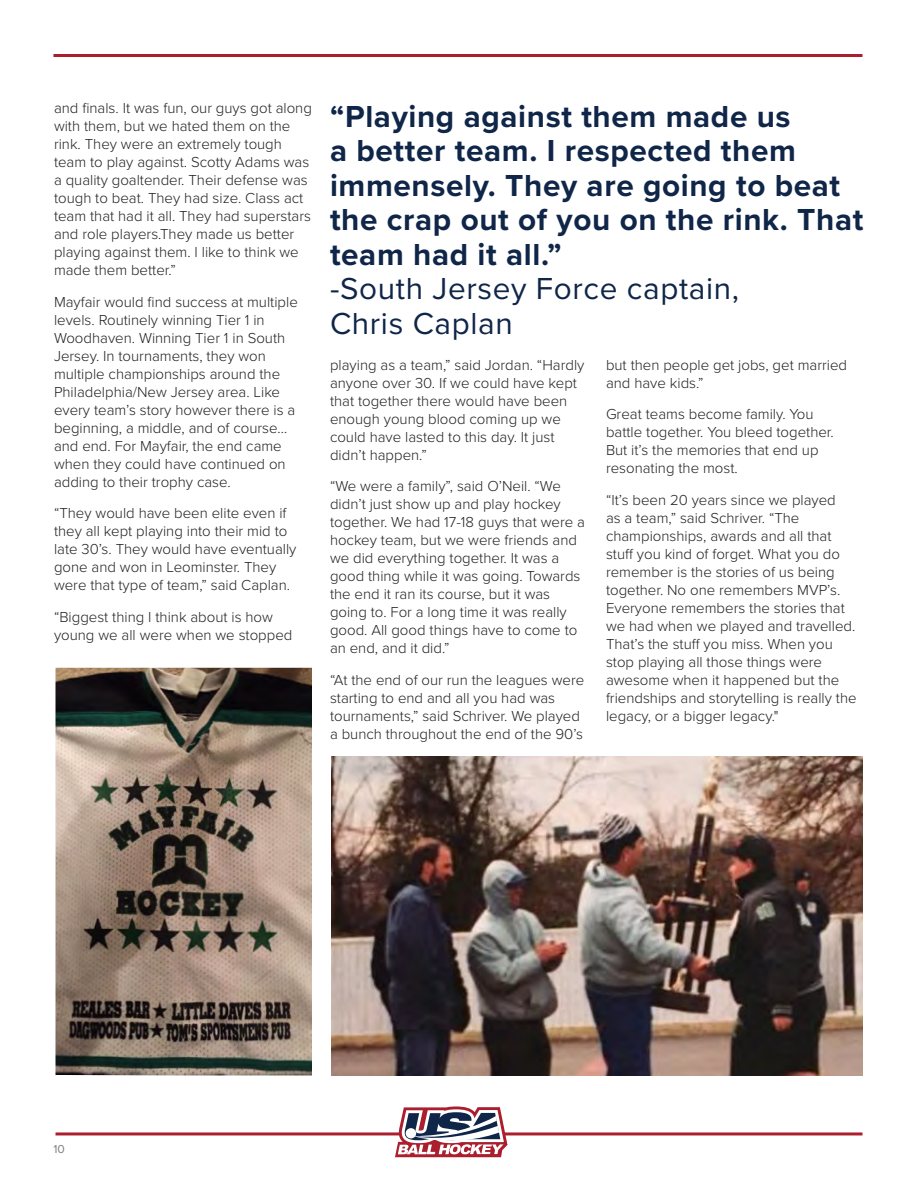
<style>
.page{position:relative;width:918px;height:1188px;background:#fff}
.page>*{position:absolute;margin:0;border:0;box-sizing:border-box;transform-origin:0 0}
.Header_1a{font:700 31.5px/34.5px "Proxima Nova";letter-spacing:.02em;color:#102649}
.Header_1a-2{font:31.5px "Proxima Nova";letter-spacing:.02em;color:#102649}
.Body_Copy{font:300 15px/18px "Proxima Nova";color:#231f20}
.t1{font:12px "Proxima Nova";color:#7f7e81}
</style>
<div class="page">
<hr style="left:56px;top:1132px;width:806px;height:3px;background:#aa1e2d">
<svg style="left:395px;top:1107px;width:112px;height:50px"></svg>
<hr style="left:53px;top:54px;width:809px;height:3px;background:#aa1e2d">
<img style="left:56px;top:668px;width:256px;height:408px">
<img style="left:332px;top:756px;width:530px;height:320px">
<p class="Body_Copy" style="left:54px;top:99px;width:259px">and finals. It was fun, our guys got along with them, but we hated them on the rink. They were an extremely tough team to play against. Scotty Adams was a quality goaltender. Their defense was tough to beat. They had size. Class act team that had it all. They had superstars and role players.They made us better playing against them. I like to think we made them better.”</p>
<p class="Body_Copy" style="left:54px;top:292px;width:245px">Mayfair would find success at multiple levels. Routinely winning Tier 1 in Woodhaven. Winning Tier 1 in South Jersey. In tournaments, they won multiple championships around the Philadelphia/New Jersey area. Like every team’s story however there is a beginning, a middle, and of course… and end. For Mayfair, the end came when they could have continued on adding to their trophy case.</p>
<p class="Body_Copy" style="left:54px;top:504px;width:244px">“They would have been elite even if they all kept playing into their mid to late 30’s. They would have eventually gone and won in Leominster. They were that type of team,” said Caplan.</p>
<p class="Body_Copy" style="left:54px;top:607px;width:240px">“Biggest thing I think about is how young we all were when we stopped</p>
<p class="Header_1a" style="left:330px;top:98px;width:535px">“Playing against them made us<br>a better team. I respected them immensely. They are going to beat the crap out of you on the rink. That team had it all.”</p>
<p class="Header_1a-2" style="left:330px;top:265px;width:411px">-South Jersey Force captain,</p>
<p class="Header_1a-2" style="left:330px;top:300px;width:184px">Chris Caplan</p>
<p class="Body_Copy" style="left:330px;top:355px;width:256px">playing as a team,” said Jordan. “Hardly anyone over 30. If we could have kept that together there would have been enough young blood coming up we could have lasted to this day. It just didn’t happen.”</p>
<p class="Body_Copy" style="left:330px;top:477px;width:256px">“We were a family”, said O’Neil. “We didn’t just show up and play hockey together. We had 17-18 guys that were a hockey team, but we were friends and we did everything together. It was a good thing while it was going. Towards the end it ran its course, but it was going to. For a long time it was really good. All good things have to come to an end, and it did.”</p>
<p class="Body_Copy" style="left:330px;top:670px;width:256px">“At the end of our run the leagues were starting to end and all you had was tournaments,” said Schriver. We played a bunch throughout the end of the 90’s</p>
<p class="Body_Copy" style="left:606px;top:355px;width:243px">but then people get jobs, get married and have kids.”</p>
<p class="Body_Copy" style="left:606px;top:405px;width:229px">Great teams become family. You battle together. You bleed together.<br>But it’s the memories that end up resonating the most.</p>
<p class="Body_Copy" style="left:606px;top:490px;width:252px">“It’s been 20 years since we played<br>as a team,” said Schriver. “The championships, awards and all that stuff you kind of forget. What you do remember is the stories of us being together. No one remembers MVP’s.<br>Everyone remembers the stories that we had when we played and travelled.<br>That’s the stuff you miss. When you stop playing all those things were awesome when it happened but the friendships and storytelling is really the legacy, or a bigger legacy."</p>
<p class="t1" style="left:53px;top:1140px;width:13px">10</p>
</div>
